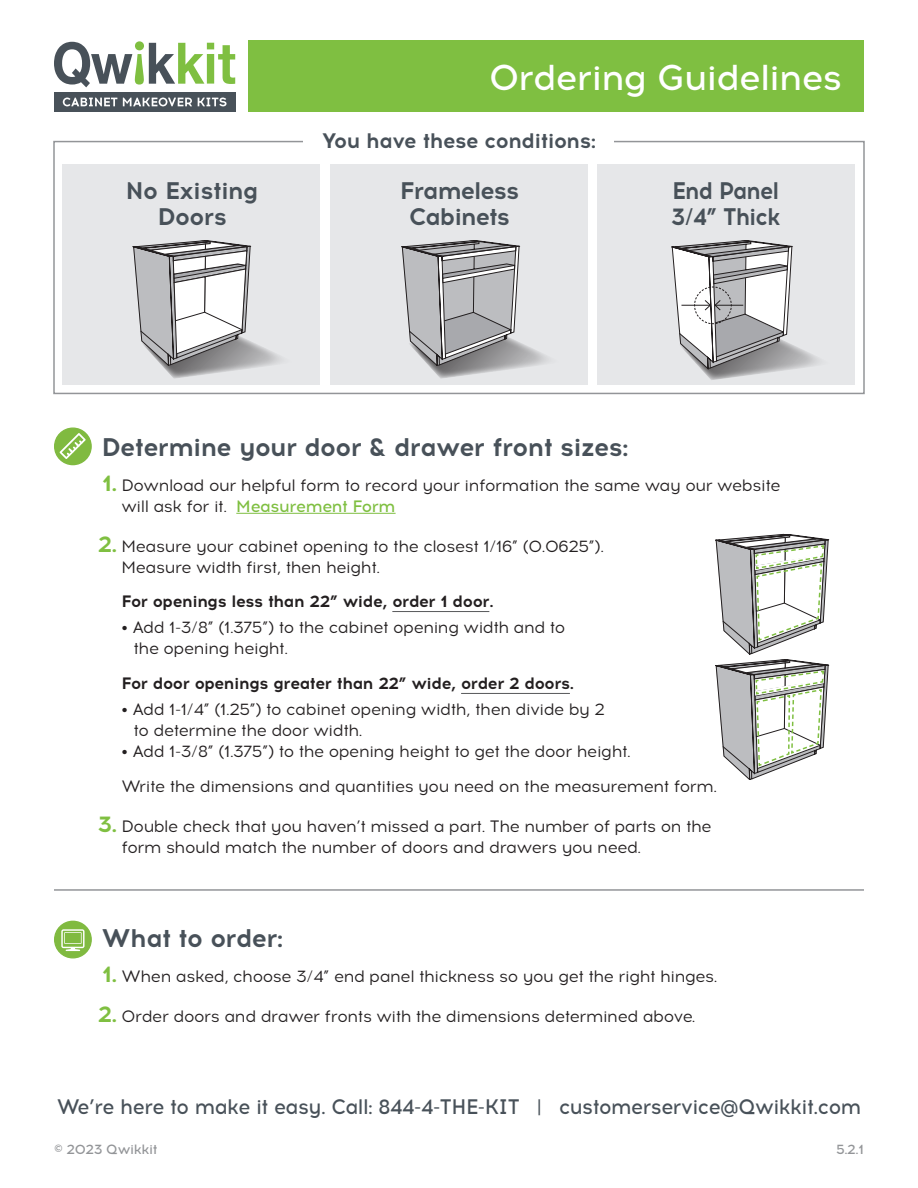
<style>
.page{position:relative;width:918px;height:1188px;background:#fff}
.page>*{position:absolute;margin:0;border:0;box-sizing:border-box;transform-origin:0 0}
.t1{font:500 36px "Acrom";letter-spacing:-.025em;color:#fff}
.t2{font:700 25.5px "Acrom";letter-spacing:-.025em;color:#485159}
.t3{font:700 24px/25.5px "Acrom";letter-spacing:-.04em;color:#485159;text-align:center}
.t4{font:700 24px/25.5px "Acrom";letter-spacing:-.04em;color:#485159;scale:.93 1}
.t5{font:500 21px "Acrom";letter-spacing:-.025em;color:#485159;scale:.95 1}
.t6{font:700 21px "Acrom";letter-spacing:-.025em;color:#485159}
.t7{font:16.5px/21px "Acrom";letter-spacing:-.025em;color:#231f20}
.t8{font:700 16.5px "Acrom";letter-spacing:-.025em;color:#231f20}
.t9{font:500 13.5px "Acrom";letter-spacing:-.025em;color:#939598}
.s1{font-weight:700;font-size:22.5px;color:#7fbf41}
.s2{font-weight:500;color:#7fbf41}
</style>
<div class="page">
<div style="left:53px;top:141px;width:812px;height:253px;border:2px solid #939598"></div>
<div style="left:304px;top:132px;width:310px;height:23px;background:#fff"></div>
<div style="left:63px;top:164px;width:257px;height:221px;background:#e6e7e9"></div>
<div style="left:330px;top:164px;width:258px;height:221px;background:#e6e7e9"></div>
<div style="left:597px;top:164px;width:258px;height:221px;background:#e6e7e9"></div>
<div style="left:248px;top:40px;width:616px;height:72px;background:#7fbf41"></div>
<div style="left:54px;top:92px;width:181px;height:20px;background:#485159"></div>
<svg style="left:54px;top:41px;width:181px;height:46px"></svg>
<svg style="left:63px;top:98px;width:54px;height:8px"></svg>
<svg style="left:123px;top:98px;width:69px;height:8px"></svg>
<svg style="left:198px;top:98px;width:29px;height:8px"></svg>
<svg style="left:133px;top:240px;width:149px;height:139px"></svg>
<svg style="left:402px;top:240px;width:147px;height:139px"></svg>
<svg style="left:671px;top:240px;width:148px;height:140px"></svg>
<hr style="left:236px;top:513px;width:160px;height:1px;background:#7fbf41">
<hr style="left:392px;top:611px;width:97px;height:1px;background:#57585a">
<hr style="left:461px;top:693px;width:109px;height:1px;background:#57585a">
<div style="left:55px;top:428px;width:36px;height:37px;background:#80ba40;border-radius:50%"></div>
<div style="left:54px;top:427px;width:38px;height:38px;border:1px solid #80ba40;border-radius:50%"></div>
<svg style="left:60px;top:433px;width:26px;height:26px"></svg>
<svg style="left:715px;top:534px;width:115px;height:246px"></svg>
<hr style="left:54px;top:889px;width:810px;height:2px;background:#939598">
<div style="left:55px;top:921px;width:36px;height:37px;background:#80ba40;border-radius:50%"></div>
<div style="left:54px;top:921px;width:38px;height:37px;border:1px solid #80ba40;border-radius:50%"></div>
<svg style="left:61px;top:929px;width:24px;height:22px"></svg>
<h1 class="t1" style="left:489px;top:53px;width:355px">Ordering Guidelines</h1>
<p class="t6" style="left:322px;top:126px;width:276px">You have these conditions:</p>
<h3 class="t3" style="left:126px;top:178px;width:134px">No Existing<br>Doors</h3>
<h3 class="t4" style="left:671px;top:178px;width:120px">End Panel<br>3/4” Thick</h3>
<h3 class="t3" style="left:400px;top:178px;width:121px">Frameless<br>Cabinets</h3>
<h2 class="t2" style="left:102px;top:429px;width:529px">Determine your door &amp; drawer front sizes:</h2>
<p class="t7" style="left:122px;top:475px;width:661px;text-indent:-19px"><span class="s1">1.</span> Download our helpful form to record your information the same way our website will ask for it. <span class="s2">Measurement Form</span></p>
<p class="t7" style="left:121px;top:536px;width:484px;text-indent:-24px"><span class="s1">2.</span> Measure your cabinet opening to the closest 1/16” (0.0625”).<br>Measure width first, then height.</p>
<p class="t8" style="left:121px;top:590px;width:374px">For openings less than 22” wide, order 1 door.</p>
<p class="t7" style="left:133px;top:618px;width:433px;text-indent:-12px">• Add 1-3/8” (1.375”) to the cabinet opening width and to the opening height.</p>
<p class="t8" style="left:121px;top:671px;width:454px">For door openings greater than 22” wide, order 2 doors.</p>
<p class="t7" style="left:133px;top:700px;width:473px;text-indent:-12px">• Add 1-1/4” (1.25”) to cabinet opening width, then divide by 2 to determine the door width.</p>
<p class="t7" style="left:121px;top:735px;width:597px;line-height:34.5px">• Add 1-3/8” (1.375”) to the opening height to get the door height.<br>Write the dimensions and quantities you need on the measurement form.</p>
<p class="t7" style="left:122px;top:816px;width:592px;text-indent:-24px"><span class="s1">3.</span> Double check that you haven’t missed a part. The number of parts on the form should match the number of doors and drawers you need.</p>
<h2 class="t2" style="left:102px;top:920px;width:184px">What to order:</h2>
<p class="t7" style="left:102px;top:966px;width:617px"><span class="s1">1.</span> When asked, choose 3/4” end panel thickness so you get the right hinges.</p>
<p class="t7" style="left:98px;top:1006px;width:599px"><span class="s1">2.</span> Order doors and drawer fronts with the dimensions determined above.</p>
<p class="t5" style="left:57px;top:1092px;width:849px">We’re here to make it easy. Call: 844-4-THE-KIT | customerservice@Qwikkit.com</p>
<p class="t9" style="left:54px;top:1140px;width:105px">© 2023 Qwikkit</p>
<p class="t9" style="left:836px;top:1140px;width:29px">5.2.1</p>
</div>
